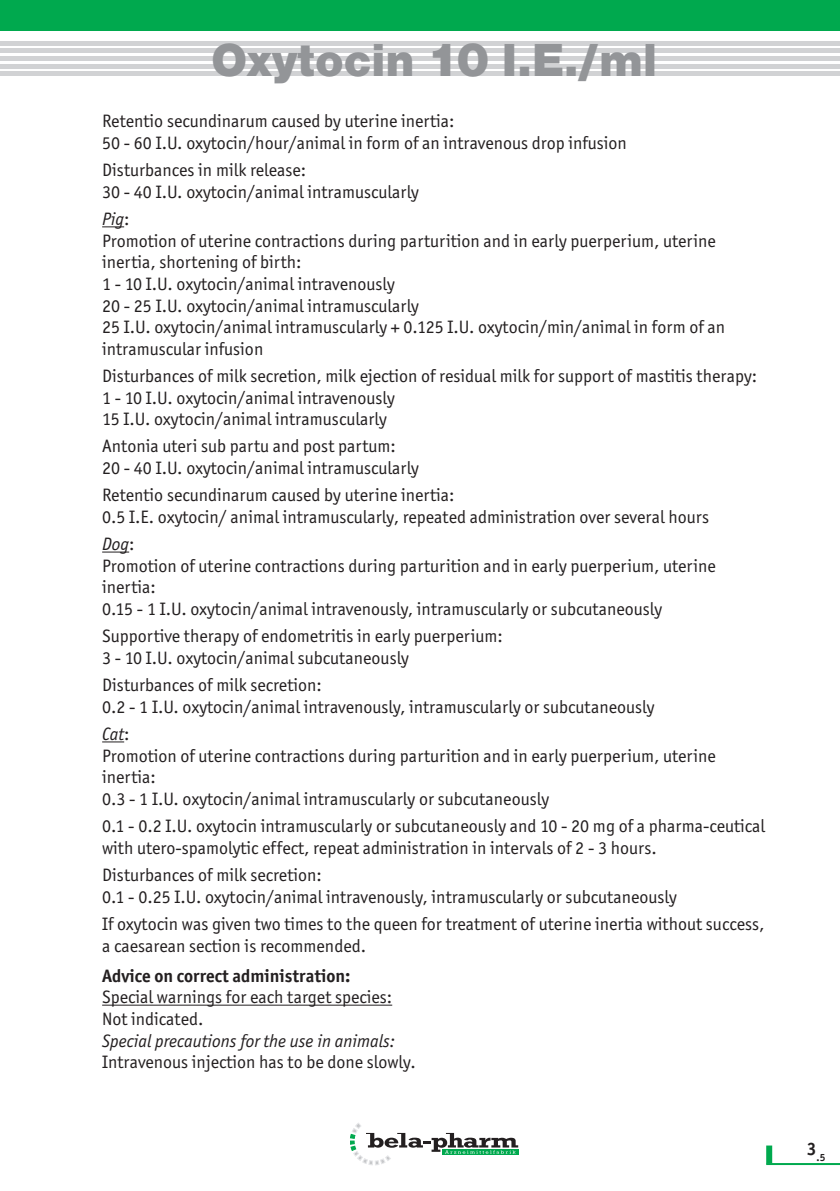
<style>
.page{position:relative;width:840px;height:1191px;background:#fff}
.page>*{position:absolute;margin:0;border:0;box-sizing:border-box;transform-origin:0 0}
.t1{font:48px "Nimbus San D Blac";color:#939598}
.t2{font:18px/21.6px "Officina San Itc T";color:#231f20}
.t3{font:italic 18px "Officina San Itc T";color:#231f20}
.t4{font:700 18px "Officina San Itc T";color:#231f20}
.t5{font:700 10.4px "Officina San Itc T";color:#231f20}
.s1{font-style:italic}
</style>
<div class="page">
<hr style="left:0;top:41px;width:839px;height:4px;background:#d1d2d4">
<hr style="left:0;top:49px;width:839px;height:4px;background:#d1d2d4">
<hr style="left:0;top:56px;width:839px;height:4px;background:#d1d2d4">
<hr style="left:0;top:64px;width:839px;height:4px;background:#d1d2d4">
<hr style="left:0;top:72px;width:839px;height:4px;background:#d1d2d4">
<div style="left:0;top:0;width:839px;height:31px;background:#00a94e"></div>
<svg style="left:350px;top:1123px;width:168px;height:42px"></svg>
<svg style="left:766px;top:1145px;width:5px;height:18px"></svg>
<hr style="left:765px;top:1163px;width:74px;height:2px;background:#00a94e">
<svg style="left:102px;top:226px;width:22px;height:1px"></svg>
<svg style="left:102px;top:551px;width:27px;height:1px"></svg>
<svg style="left:102px;top:741px;width:22px;height:1px"></svg>
<hr style="left:102px;top:1004px;width:290px;height:1px;background:#231f20">
<h1 class="t1" style="left:211px;top:32px;width:447px">Oxytocin 10 I.E./ml</h1>
<p class="t2" style="left:102px;top:110px;width:526px">Retentio secundinarum caused by uterine inertia:<br>50 - 60 I.U. oxytocin/hour/animal in form of an intravenous drop infusion</p>
<p class="t2" style="left:102px;top:159px;width:318px">Disturbances in milk release:<br>30 - 40 I.U. oxytocin/animal intramuscularly</p>
<p class="t2" style="left:102px;top:208px;width:624px"><span class="s1">Pig</span>:<br>Promotion of uterine contractions during parturition and in early puerperium, uterine inertia, shortening of birth:<br>1 - 10 I.U. oxytocin/animal intravenously<br>20 - 25 I.U. oxytocin/animal intramuscularly<br>25 I.U. oxytocin/animal intramuscularly + 0.125 I.U. oxytocin/min/animal in form of an intramuscular infusion</p>
<p class="t2" style="left:102px;top:365px;width:656px">Disturbances of milk secretion, milk ejection of residual milk for support of mastitis therapy:<br>1 - 10 I.U. oxytocin/animal intravenously<br>15 I.U. oxytocin/animal intramuscularly</p>
<p class="t2" style="left:102px;top:435px;width:318px">Antonia uteri sub partu and post partum:<br>20 - 40 I.U. oxytocin/animal intramuscularly</p>
<p class="t2" style="left:102px;top:484px;width:608px">Retentio secundinarum caused by uterine inertia:<br>0.5 I.E. oxytocin/ animal intramuscularly, repeated administration over several hours</p>
<p class="t2" style="left:102px;top:533px;width:614px"><span class="s1">Dog</span>:<br>Promotion of uterine contractions during parturition and in early puerperium, uterine inertia:<br>0.15 - 1 I.U. oxytocin/animal intravenously, intramuscularly or subcutaneously</p>
<p class="t2" style="left:102px;top:625px;width:402px">Supportive therapy of endometritis in early puerperium:<br>3 - 10 I.U. oxytocin/animal subcutaneously</p>
<p class="t2" style="left:102px;top:674px;width:553px">Disturbances of milk secretion:<br>0.2 - 1 I.U. oxytocin/animal intravenously, intramuscularly or subcutaneously</p>
<p class="t2" style="left:102px;top:723px;width:614px"><span class="s1">Cat</span>:<br>Promotion of uterine contractions during parturition and in early puerperium, uterine inertia:<br>0.3 - 1 I.U. oxytocin/animal intramuscularly or subcutaneously</p>
<p class="t2" style="left:102px;top:815px;width:664px">0.1 - 0.2 I.U. oxytocin intramuscularly or subcutaneously and 10 - 20 mg of a pharma-ceutical with utero-spamolytic effect, repeat administration in intervals of 2 - 3 hours.</p>
<p class="t2" style="left:102px;top:864px;width:576px">Disturbances of milk secretion:<br>0.1 - 0.25 I.U. oxytocin/animal intravenously, intramuscularly or subcutaneously</p>
<p class="t2" style="left:102px;top:913px;width:663px">If oxytocin was given two times to the queen for treatment of uterine inertia without success, a caesarean section is recommended.</p>
<p class="t4" style="left:102px;top:964px;width:249px">Advice on correct administration:</p>
<p class="t2" style="left:102px;top:986px;width:291px">Special warnings for each target species:<br>Not indicated.</p>
<p class="t3" style="left:102px;top:1030px;width:294px">Special precautions for the use in animals:</p>
<p class="t2" style="left:102px;top:1051px;width:315px">Intravenous injection has to be done slowly.</p>
<p class="t5" style="left:806px;top:1150px;width:20px"><sup>3</sup>.5</p>
</div>
